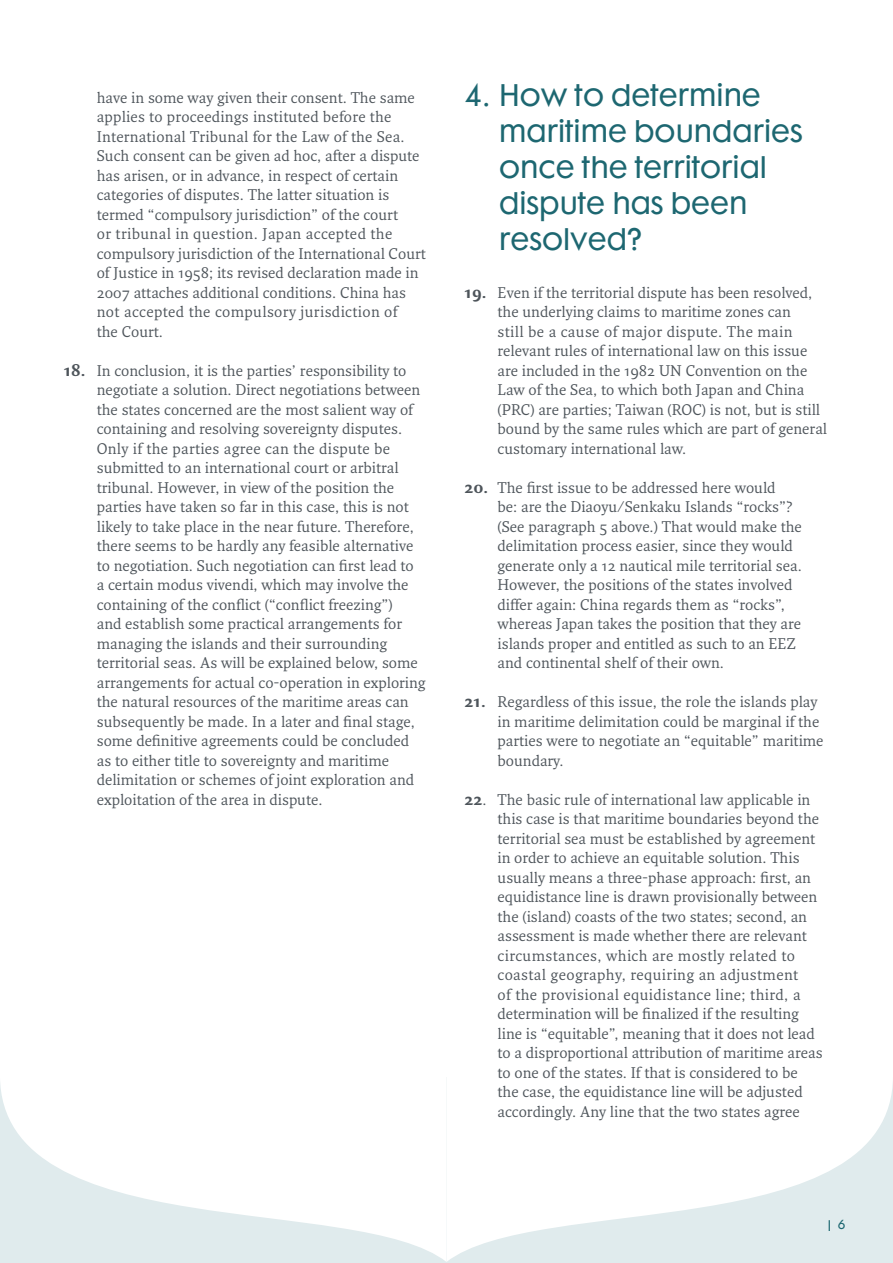
<style>
.page{position:relative;width:893px;height:1263px;background:#fff}
.page>*{position:absolute;margin:0;border:0;box-sizing:border-box;transform-origin:0 0}
.kop_bold{font:28.5px/36px "Cg Futura Maxi";color:#1d6771}
.plattetekst{font:15px/19.5px "Fresco";color:#4d545a}
.t1{font:15px "Helvetica";color:#1d6771}
.s1{font-weight:700;font-size:16.5px}
.s2{font-family:"Cg Futura Maxi";font-size:12px}
</style>
<div class="page">
<svg style="left:446px;top:1084px;width:447px;height:178px"></svg>
<svg style="left:0;top:1084px;width:446px;height:178px"></svg>
<p class="plattetekst" style="left:97px;top:87px;width:331px">have in some way given their consent. The same applies to proceedings instituted before the International Tribunal for the Law of the Sea.<br>Such consent can be given ad hoc, after a dispute has arisen, or in advance, in respect of certain categories of disputes. The latter situation is termed “compulsory jurisdiction” of the court<br>or tribunal in question. Japan accepted the compulsory jurisdiction of the International Court of Justice in 1958; its revised declaration made in 2007 attaches additional conditions. China has not accepted the compulsory jurisdiction of<br>the Court.</p>
<p class="plattetekst" style="left:97px;top:360px;width:330px;text-indent:-33px"><span class="s1">18.</span> In conclusion, it is the parties’ responsibility to negotiate a solution. Direct negotiations between the states concerned are the most salient way of containing and resolving sovereignty disputes.<br>Only if the parties agree can the dispute be submitted to an international court or arbitral tribunal. However, in view of the position the parties have taken so far in this case, this is not likely to take place in the near future. Therefore, there seems to be hardly any feasible alternative to negotiation. Such negotiation can first lead to<br>a certain modus vivendi, which may involve the containing of the conflict (“conflict freezing”)<br>and establish some practical arrangements for managing the islands and their surrounding territorial seas. As will be explained below, some arrangements for actual co-operation in exploring the natural resources of the maritime areas can subsequently be made. In a later and final stage, some definitive agreements could be concluded as to either title to sovereignty and maritime delimitation or schemes of joint exploration and exploitation of the area in dispute.</p>
<p class="kop_bold" style="left:499px;top:79px;width:305px;text-indent:-34px">4. How to determine maritime boundaries once the territorial dispute has been resolved?</p>
<p class="plattetekst" style="left:498px;top:282px;width:331px;text-indent:-33px"><span class="s1">19.</span> Even if the territorial dispute has been resolved, the underlying claims to maritime zones can<br>still be a cause of major dispute. The main relevant rules of international law on this issue are included in the 1982 UN Convention on the Law of the Sea, to which both Japan and China (PRC) are parties; Taiwan (ROC) is not, but is still bound by the same rules which are part of general customary international law.</p>
<p class="plattetekst" style="left:498px;top:477px;width:306px;text-indent:-33px"><span class="s1">20.</span> The first issue to be addressed here would<br>be: are the Diaoyu/Senkaku Islands “rocks”? (See paragraph 5 above.) That would make the delimitation process easier, since they would generate only a 12 nautical mile territorial sea.<br>However, the positions of the states involved differ again: China regards them as “rocks”, whereas Japan takes the position that they are islands proper and entitled as such to an EEZ and continental shelf of their own.</p>
<p class="plattetekst" style="left:498px;top:692px;width:327px;text-indent:-33px"><span class="s1">21.</span> Regardless of this issue, the role the islands play in maritime delimitation could be marginal if the parties were to negotiate an “equitable” maritime boundary.</p>
<p class="plattetekst" style="left:498px;top:789px;width:327px;text-indent:-33px"><span class="s1">22</span>. The basic rule of international law applicable in this case is that maritime boundaries beyond the territorial sea must be established by agreement in order to achieve an equitable solution. This usually means a three-phase approach: first, an equidistance line is drawn provisionally between the (island) coasts of the two states; second, an assessment is made whether there are relevant circumstances, which are mostly related to coastal geography, requiring an adjustment<br>of the provisional equidistance line; third, a determination will be finalized if the resulting line is “equitable”, meaning that it does not lead to a disproportional attribution of maritime areas to one of the states. If that is considered to be the case, the equidistance line will be adjusted accordingly. Any line that the two states agree</p>
<p class="t1" style="left:828px;top:1214px;width:19px">| <span class="s2">6</span></p>
</div>
